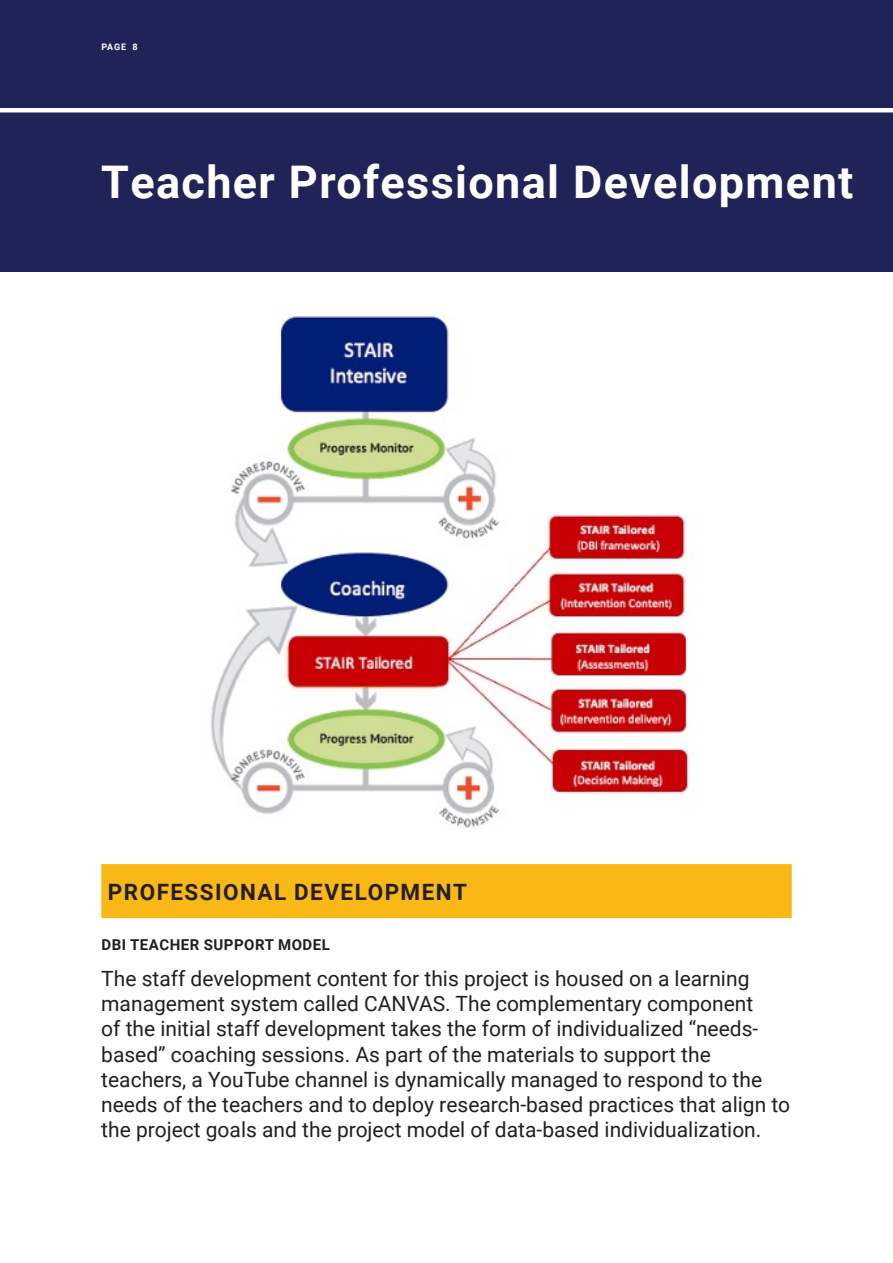
<style>
.page{position:relative;width:893px;height:1263px;background:#fff}
.page>*{position:absolute;margin:0;border:0;box-sizing:border-box;transform-origin:0 0}
.Heading_30_pt{font:700 45px "Roboto";letter-spacing:.03em;color:#fff}
.Heading_15_pt{font:700 22.5px "Roboto";letter-spacing:.065em;color:#231f20}
.t1{font:21px/25.2px "Roboto";color:#231f20}
.Heading_10_pt{font:700 15px "Roboto";letter-spacing:.035em;color:#231f20}
.t2{font:700 9px "Roboto";color:#fff}
</style>
<div class="page">
<img style="left:211px;top:316px;width:479px;height:512px">
<div style="left:101px;top:864px;width:691px;height:54px;background:#fab817;border:2px solid #fab817"></div>
<div style="left:0;top:0;width:893px;height:272px;background:#202357"></div>
<hr style="left:0;top:108px;width:893px;height:4px;background:#fff">
<p class="t2" style="left:101px;top:41px;width:38px">PAGE 8</p>
<p class="Heading_30_pt" style="left:101px;top:150px;width:754px">Teacher Professional Development</p>
<p class="Heading_15_pt" style="left:108px;top:876px;width:361px">PROFESSIONAL DEVELOPMENT</p>
<p class="Heading_10_pt" style="left:102px;top:934px;width:230px">DBI TEACHER SUPPORT MODEL</p>
<p class="t1" style="left:101px;top:965px;width:690px">The staff development content for this project is housed on a learning management system called CANVAS. The complementary component<br>of the initial staff development takes the form of individualized “needs&shy;based” coaching sessions. As part of the materials to support the teachers, a YouTube channel is dynamically managed to respond to the needs of the teachers and to deploy research-based practices that align to the project goals and the project model of data-based individualization.</p>
</div>
